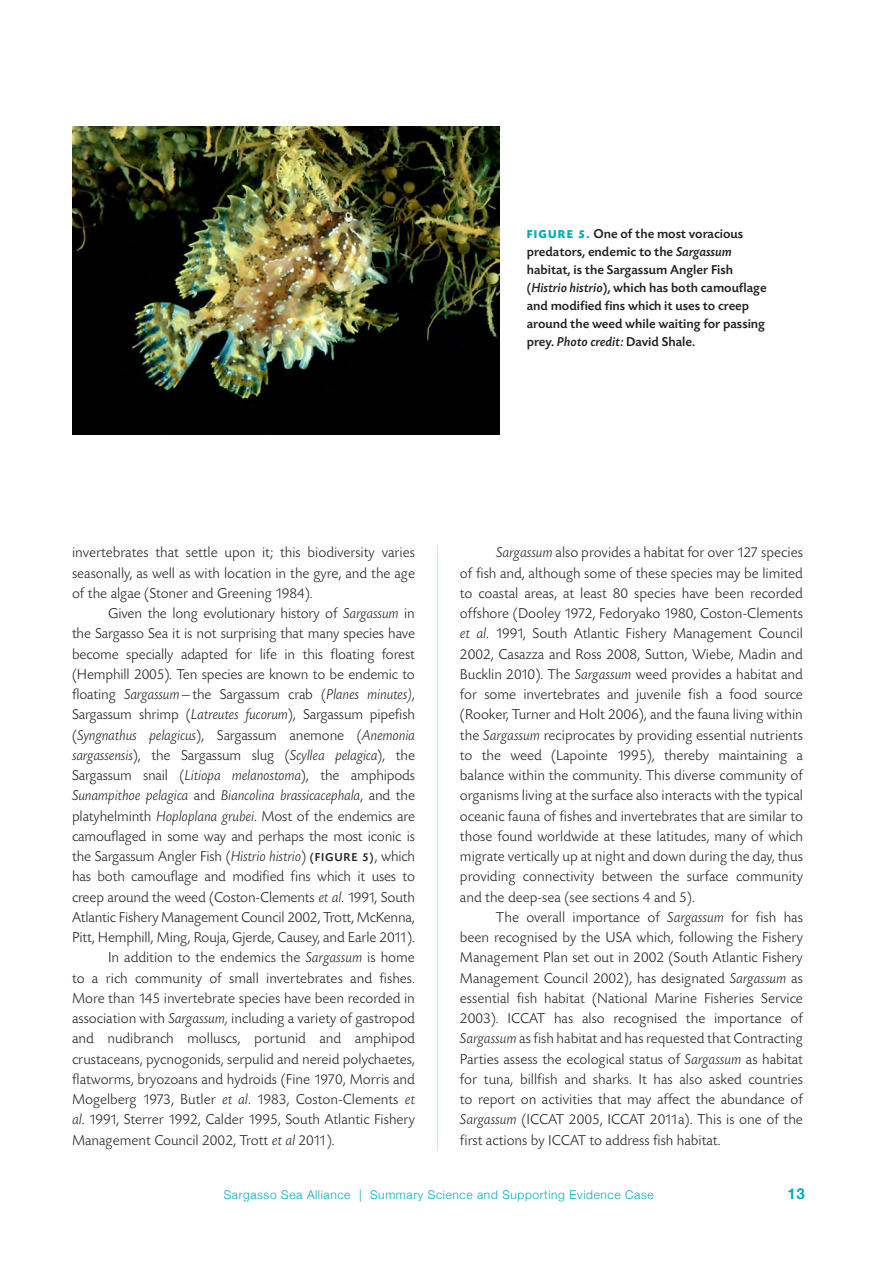
<style>
.page{position:relative;width:893px;height:1263px;background:#fff}
.page>*{position:absolute;margin:0;border:0;box-sizing:border-box;transform-origin:0 0}
.body_text_2{font:300 15px/20.2px "Today SBOP";color:#231f20;text-align:justify}
.t1{font:700 15px "Helvetica Neue";color:#00aabc}
.figure_text{font:500 13.5px/18px "Today SBOP";color:#231f20}
.t2{font:300 12px "Helvetica Neue";letter-spacing:.05em;color:#00aabc}
.s1{font-weight:700;font-size:12px;color:#00aabc}
.s2{font-style:italic}
.s3{font-weight:500;font-size:12px}
</style>
<div class="page">
<img style="left:72px;top:126px;width:428px;height:309px">
<hr style="left:437px;top:545px;width:1px;height:605px;background:#ffe192">
<p class="figure_text" style="left:527px;top:225px;width:241px"><span class="s1">FIGURE 5.</span> One of the most voracious predators, endemic to the <span class="s2">Sargassum </span>habitat, is the Sargassum Angler Fish (<span class="s2">Histrio histrio</span>), which has both camouflage and modified fins which it uses to creep around the weed while waiting for passing prey. <span class="s2">Photo credit:</span> David Shale.</p>
<p class="body_text_2" style="left:72px;top:543px;width:345px">invertebrates that settle upon it; this biodiversity varies seasonally, as well as with location in the gyre, and the age of the algae (Stoner and Greening 1984).</p>
<p class="body_text_2" style="left:72px;top:604px;width:345px;text-indent:36px">Given the long evolutionary history of <span class="s2">Sargassum</span> in the Sargasso Sea it is not surprising that many species have become specially adapted for life in this floating forest (Hemphill 2005). Ten species are known to be endemic to floating <span class="s2">Sargassum</span>—the Sargassum crab (<span class="s2">Planes minutes)</span>, Sargassum shrimp (<span class="s2">Latreutes fucorum</span>), Sargassum pipefish (<span class="s2">Syngnathus pelagicus</span>), Sargassum anemone (<span class="s2">Anemonia sargassensis</span>), the Sargassum slug (<span class="s2">Scyllea pelagica</span>), the Sargassum snail (<span class="s2">Litiopa melanostoma</span>), the amphipods <span class="s2">Sunampithoe pelagica</span> and <span class="s2">Biancolina brassicacephala</span>, and the platyhelminth <span class="s2">Hoploplana grubei</span>. Most of the endemics are camouflaged in some way and perhaps the most iconic is the Sargassum Angler Fish (<span class="s2">Histrio histrio</span>) <span class="s3">(FIGURE 5)</span>, which has both camouflage and modified fins which it uses to creep around the weed (Coston-Clements <span class="s2">et al</span>. 1991, South Atlantic Fishery Management Council 2002, Trott, McKenna, Pitt, Hemphill, Ming, Rouja, Gjerde, Causey, and Earle 2011).</p>
<p class="body_text_2" style="left:72px;top:948px;width:344px;text-indent:36px">In addition to the endemics the <span class="s2">Sargassum</span> is home to a rich community of small invertebrates and fishes.<br>More than 145 invertebrate species have been recorded in association with <span class="s2">Sargassum,</span> including a variety of gastropod and nudibranch molluscs, portunid and amphipod crustaceans, pycnogonids, serpulid and nereid polychaetes, flatworms, bryozoans and hydroids (Fine 1970, Morris and Mogelberg 1973, Butler <span class="s2">et al</span>. 1983, Coston-Clements <span class="s2">et al</span>. 1991, Sterrer 1992, Calder 1995, South Atlantic Fishery Management Council 2002, Trott <span class="s2">et al</span> 2011).</p>
<p class="body_text_2" style="left:460px;top:543px;width:345px;text-indent:36px"><span class="s2">Sargassum</span> also provides a habitat for over 127 species of fish and, although some of these species may be limited to coastal areas, at least 80 species have been recorded offshore (Dooley 1972, Fedoryako 1980, Coston-Clements <span class="s2">et al</span>. 1991, South Atlantic Fishery Management Council 2002, Casazza and Ross 2008, Sutton, Wiebe, Madin and Bucklin 2010). The <span class="s2">Sargassum</span> weed provides a habitat and for some invertebrates and juvenile fish a food source (Rooker, Turner and Holt 2006), and the fauna living within the <span class="s2">Sargassum</span> reciprocates by providing essential nutrients to the weed (Lapointe 1995), thereby maintaining a balance within the community. This diverse community of organisms living at the surface also interacts with the typical oceanic fauna of fishes and invertebrates that are similar to those found worldwide at these latitudes, many of which migrate vertically up at night and down during the day, thus providing connectivity between the surface community and the deep-sea (see sections 4 and 5).</p>
<p class="body_text_2" style="left:460px;top:907px;width:345px;text-indent:36px">The overall importance of <span class="s2">Sargassum</span> for fish has been recognised by the USA which, following the Fishery Management Plan set out in 2002 (South Atlantic Fishery Management Council 2002), has designated <span class="s2">Sargassum</span> as essential fish habitat (National Marine Fisheries Service 2003). ICCAT has also recognised the importance of <span class="s2">Sargassum</span> as fish habitat and has requested that Contracting Parties assess the ecological status of <span class="s2">Sargassum</span> as habitat for tuna, billfish and sharks. It has also asked countries to report on activities that may affect the abundance of <span class="s2">Sargassum</span> (ICCAT 2005, ICCAT 2011a). This is one of the first actions by ICCAT to address fish habitat.</p>
<p class="t2" style="left:224px;top:1185px;width:431px">Sargasso Sea Alliance | Summary Science and Supporting Evidence Case</p>
<p class="t1" style="left:787px;top:1180px;width:19px">13</p>
</div>
